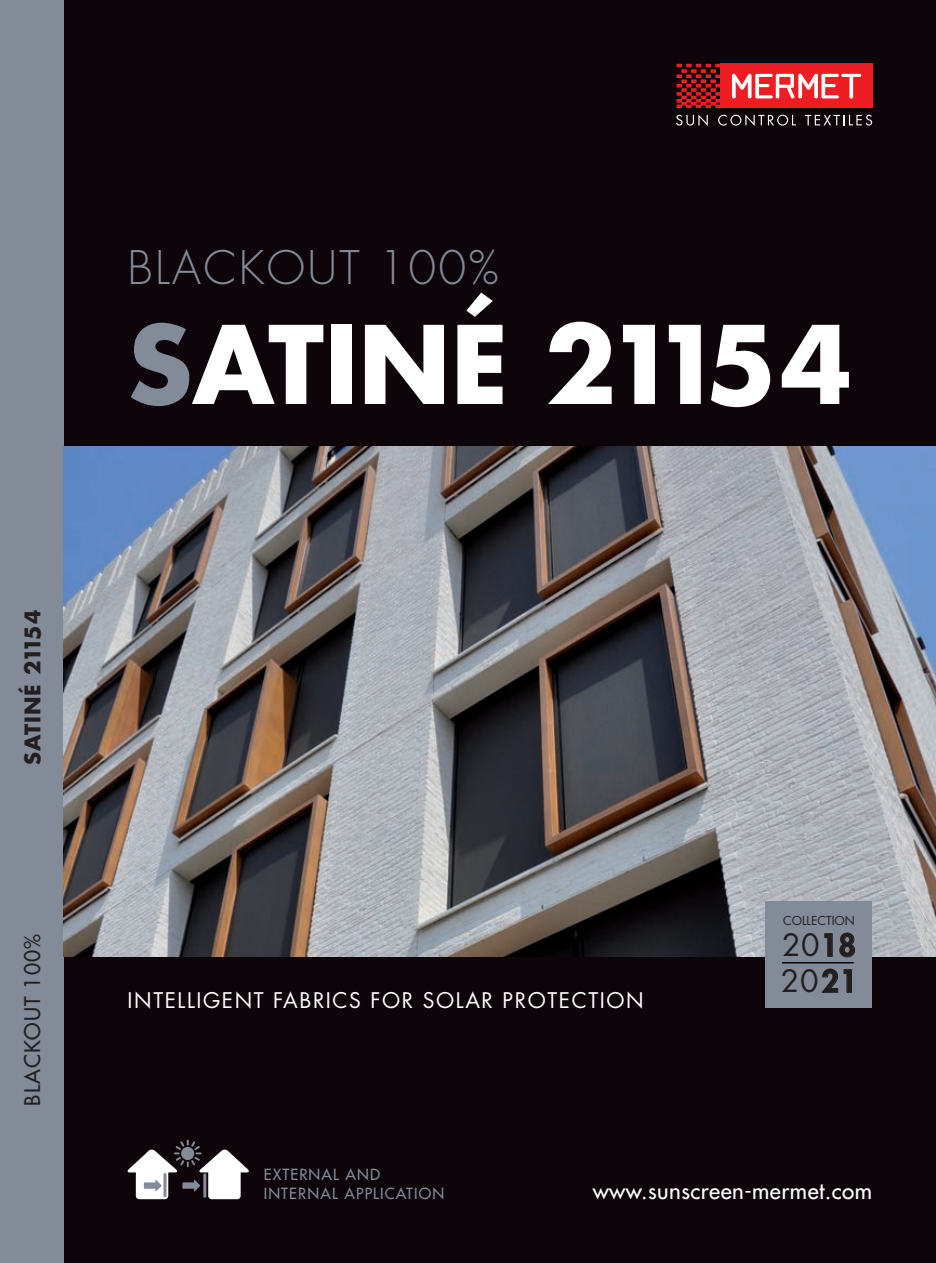
<style>
.page{position:relative;width:936px;height:1263px;background:#fff}
.page>*{position:absolute;margin:0;border:0;box-sizing:border-box;transform-origin:0 0}
.t1{font:700 105px "Futura";color:#fff}
.t2{font:300 45px "Futura";letter-spacing:.05em;color:#838a98}
.t3{font:30px "Futura";color:#231f20}
.t4{font:22.5px "Futura";letter-spacing:.02em;color:#fff}
.t5{font:21px "Futura";letter-spacing:.075em;color:#fff}
.t6{font:21px "Futura";letter-spacing:.05em;color:#231f20}
.t7{font:700 21px "Futura";letter-spacing:.05em;color:#231f20}
.t8{font:15px "Futura";letter-spacing:.075em;color:#838a98}
.t9{font:12px "Futura";color:#231f20}
.s1{color:#838a98}
.s2{font-weight:800}
</style>
<div class="page">
<div style="left:0;top:0;width:935px;height:1263px;background:#0e050a"></div>
<div style="left:720px;top:64px;width:152px;height:44px;background:#ee1d23"></div>
<svg style="left:676px;top:64px;width:44px;height:44px"></svg>
<svg style="left:732px;top:74px;width:129px;height:24px"></svg>
<svg style="left:676px;top:114px;width:31px;height:12px"></svg>
<svg style="left:718px;top:114px;width:78px;height:12px"></svg>
<svg style="left:805px;top:115px;width:67px;height:11px"></svg>
<div style="left:0;top:0;width:64px;height:1263px;background:#838a98"></div>
<svg style="left:127px;top:1140px;width:122px;height:59px"></svg>
<img style="left:64px;top:446px;width:871px;height:511px">
<div style="left:765px;top:901px;width:107px;height:107px;background:#838a98"></div>
<svg style="left:824px;top:933px;width:8px;height:24px"></svg>
<svg style="left:839px;top:932px;width:16px;height:26px"></svg>
<svg style="left:821px;top:968px;width:31px;height:25px"></svg>
<hr style="left:782px;top:962px;width:71px;height:1px;background:#0e050a">
<p class="t7" style="left:18px;top:765px;width:157px;rotate:-90deg">SATINÉ 21154</p>
<p class="t6" style="left:19px;top:1106px;width:173px;rotate:-90deg">BLACKOUT 100%</p>
<p class="t2" style="left:128px;top:239px;width:372px">BLACKOUT 100%</p>
<p class="t1" style="left:128px;top:292px;width:726px"><span class="s1">S</span>ATINÉ 21154</p>
<p class="t5" style="left:128px;top:985px;width:517px">INTELLIGENT FABRICS FOR SOLAR PROTECTION</p>
<p class="t9" style="left:783px;top:912px;width:73px">COLLECTION</p>
<p class="t3" style="left:782px;top:925px;width:75px">20<span class="s2">18</span></p>
<p class="t3" style="left:780px;top:961px;width:78px">20<span class="s2">21</span></p>
<p class="t8" style="left:264px;top:1164px;width:118px">EXTERNAL AND</p>
<p class="t8" style="left:264px;top:1184px;width:182px">INTERNAL APPLICATION</p>
<p class="t4" style="left:592px;top:1176px;width:281px">www.sunscreen-mermet.com</p>
</div>
